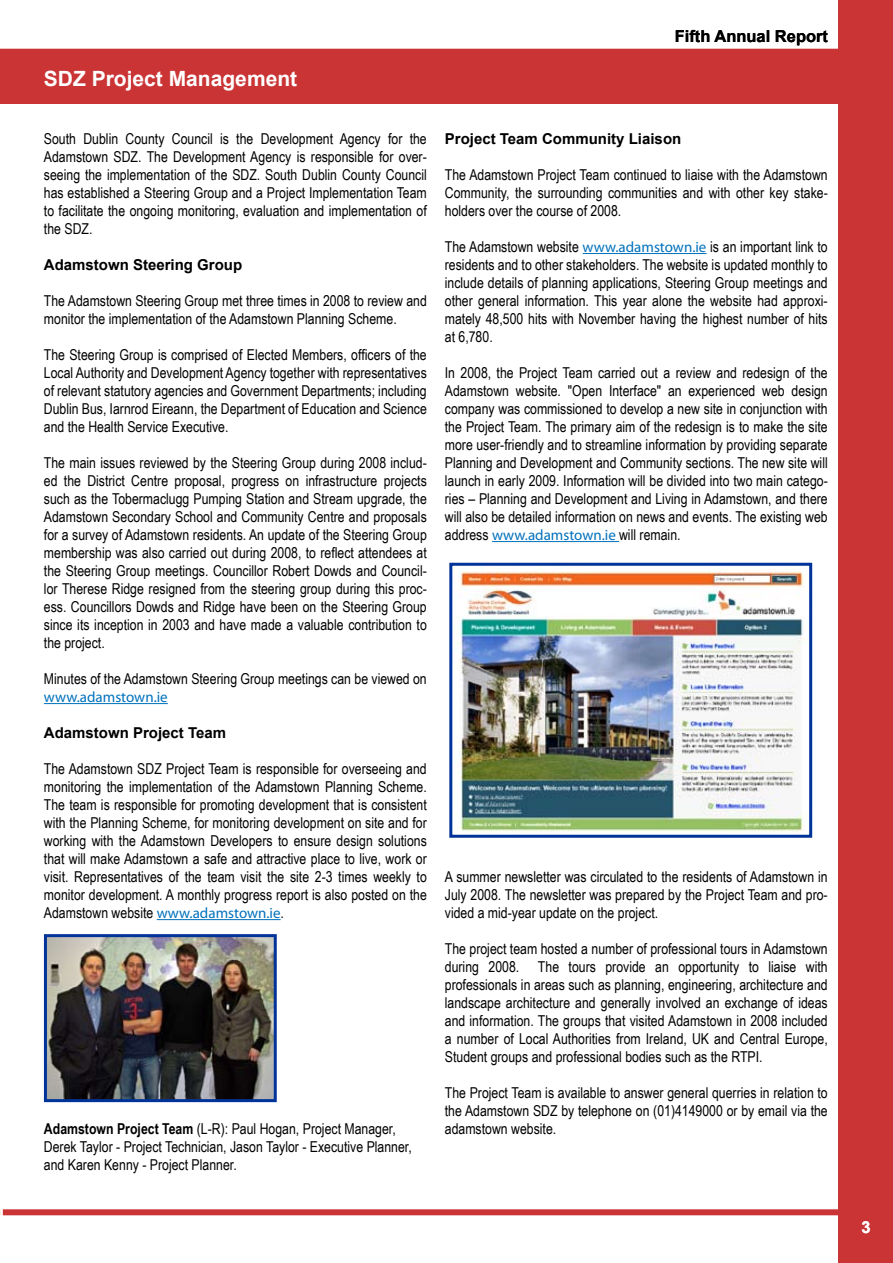
<style>
.page{position:relative;width:893px;height:1263px;background:#fff}
.page>*{position:absolute;margin:0;border:0;box-sizing:border-box;transform-origin:0 0}
.t1{font:700 21px "Arial";color:#fff}
.t2{font:700 16.5px "Arial";color:#000}
.t3{font:700 16.5px "Arial";color:#fff}
.t4{font:15px/18px "Arial Narrow";color:#000;text-align:justify}
.t5{font:700 15px "Arial";color:#000}
.t6{font:15px "Myriad Pro";color:#0071bc}
.s1{font-family:"Myriad Pro";color:#0071bc}
.s2{font-weight:700}
</style>
<div class="page">
<div style="left:839px;top:0;width:54px;height:1263px;background:#ca3435"></div>
<div style="left:3px;top:1209px;width:842px;height:6px;background:#ca3435"></div>
<div style="left:0;top:49px;width:845px;height:6px;background:#ca3435"></div>
<div style="left:0;top:54px;width:839px;height:49px;background:#ca3435"></div>
<hr style="left:44px;top:703px;width:124px;height:1px;background:#0071bc">
<hr style="left:157px;top:919px;width:124px;height:1px;background:#0071bc">
<hr style="left:583px;top:253px;width:123px;height:1px;background:#0071bc">
<hr style="left:492px;top:541px;width:127px;height:1px;background:#0071bc">
<img style="left:48px;top:938px;width:225px;height:160px">
<div style="left:44px;top:934px;width:233px;height:168px;border:3px solid #039"></div>
<img style="left:458px;top:571px;width:348px;height:261px">
<div style="left:449px;top:563px;width:363px;height:275px;border:3px solid #039"></div>
<h1 class="t1" style="left:44px;top:65px;width:255px">SDZ Project Management</h1>
<p class="t4" style="left:44px;top:129px;width:384px">South Dublin County Council is the Development Agency for the Adamstown SDZ. The Development Agency is responsible for over&shy;seeing the implementation of the SDZ. South Dublin County Council has established a Steering Group and a Project Implementation Team to facilitate the ongoing monitoring, evaluation and implementation of the SDZ.</p>
<p class="t5" style="left:44px;top:255px;width:200px">Adamstown Steering Group</p>
<p class="t4" style="left:44px;top:291px;width:384px">The Adamstown Steering Group met three times in 2008 to review and monitor the implementation of the Adamstown Planning Scheme.</p>
<p class="t4" style="left:44px;top:345px;width:384px">The Steering Group is comprised of Elected Members, officers of the Local Authority and Development Agency together with representatives of relevant statutory agencies and Government Departments; including Dublin Bus, Iarnrod Eireann, the Department of Education and Science and the Health Service Executive.</p>
<p class="t4" style="left:44px;top:453px;width:384px">The main issues reviewed by the Steering Group during 2008 includ&shy;ed the District Centre proposal, progress on infrastructure projects such as the Tobermaclugg Pumping Station and Stream upgrade, the Adamstown Secondary School and Community Centre and proposals for a survey of Adamstown residents. An update of the Steering Group membership was also carried out during 2008, to reflect attendees at the Steering Group meetings. Councillor Robert Dowds and Council&shy;lor Therese Ridge resigned from the steering group during this proc&shy;ess. Councillors Dowds and Ridge have been on the Steering Group since its inception in 2003 and have made a valuable contribution to the project.</p>
<p class="t4" style="left:44px;top:669px;width:384px">Minutes of the Adamstown Steering Group meetings can be viewed on</p>
<p class="t6" style="left:44px;top:688px;width:125px">www.adamstown.ie</p>
<p class="t5" style="left:44px;top:723px;width:184px">Adamstown Project Team</p>
<p class="t4" style="left:44px;top:759px;width:384px">The Adamstown SDZ Project Team is responsible for overseeing and monitoring the implementation of the Adamstown Planning Scheme.<br>The team is responsible for promoting development that is consistent with the Planning Scheme, for monitoring development on site and for working with the Adamstown Developers to ensure design solutions that will make Adamstown a safe and attractive place to live, work or visit. Representatives of the team visit the site 2-3 times weekly to monitor development. A monthly progress report is also posted on the Adamstown website <span class="s1">www.adamstown.ie</span>.</p>
<p class="t4" style="left:44px;top:1119px;width:369px;text-align:left"><span class="s2">Adamstown Project Team</span> (L-R): Paul Hogan, Project Manager,<br>Derek Taylor - Project Technician, Jason Taylor - Executive Planner, and Karen Kenny - Project Planner.</p>
<p class="t2" style="left:675px;top:26px;width:155px">Fifth Annual Report</p>
<p class="t5" style="left:445px;top:129px;width:238px">Project Team Community Liaison</p>
<p class="t4" style="left:445px;top:165px;width:384px">The Adamstown Project Team continued to liaise with the Adamstown Community, the surrounding communities and with other key stake&shy;holders over the course of 2008.</p>
<p class="t4" style="left:445px;top:237px;width:384px">The Adamstown website <span class="s1">www.adamstown.ie</span> is an important link to residents and to other stakeholders. The website is updated monthly to include details of planning applications, Steering Group meetings and other general information. This year alone the website had approxi&shy;mately 48,500 hits with November having the highest number of hits at 6,780.</p>
<p class="t4" style="left:445px;top:363px;width:384px">In 2008, the Project Team carried out a review and redesign of the Adamstown website. "Open Interface" an experienced web design company was commissioned to develop a new site in conjunction with the Project Team. The primary aim of the redesign is to make the site more user-friendly and to streamline information by providing separate Planning and Development and Community sections. The new site will launch in early 2009. Information will be divided into two main catego&shy;ries – Planning and Development and Living in Adamstown, and there will also be detailed information on news and events. The existing web address <span class="s1">www.adamstown.ie</span> will remain.</p>
<p class="t4" style="left:445px;top:867px;width:384px">A summer newsletter was circulated to the residents of Adamstown in July 2008. The newsletter was prepared by the Project Team and pro&shy;vided a mid-year update on the project.</p>
<p class="t4" style="left:445px;top:939px;width:384px">The project team hosted a number of professional tours in Adamstown during 2008. The tours provide an opportunity to liaise with professionals in areas such as planning, engineering, architecture and landscape architecture and generally involved an exchange of ideas and information. The groups that visited Adamstown in 2008 included a number of Local Authorities from Ireland, UK and Central Europe, Student groups and professional bodies such as the RTPI.</p>
<p class="t4" style="left:445px;top:1083px;width:384px">The Project Team is available to answer general querries in relation to the Adamstown SDZ by telephone on (01)4149000 or by email via the adamstown website.</p>
<p class="t3" style="left:861px;top:1217px;width:11px">3</p>
</div>
